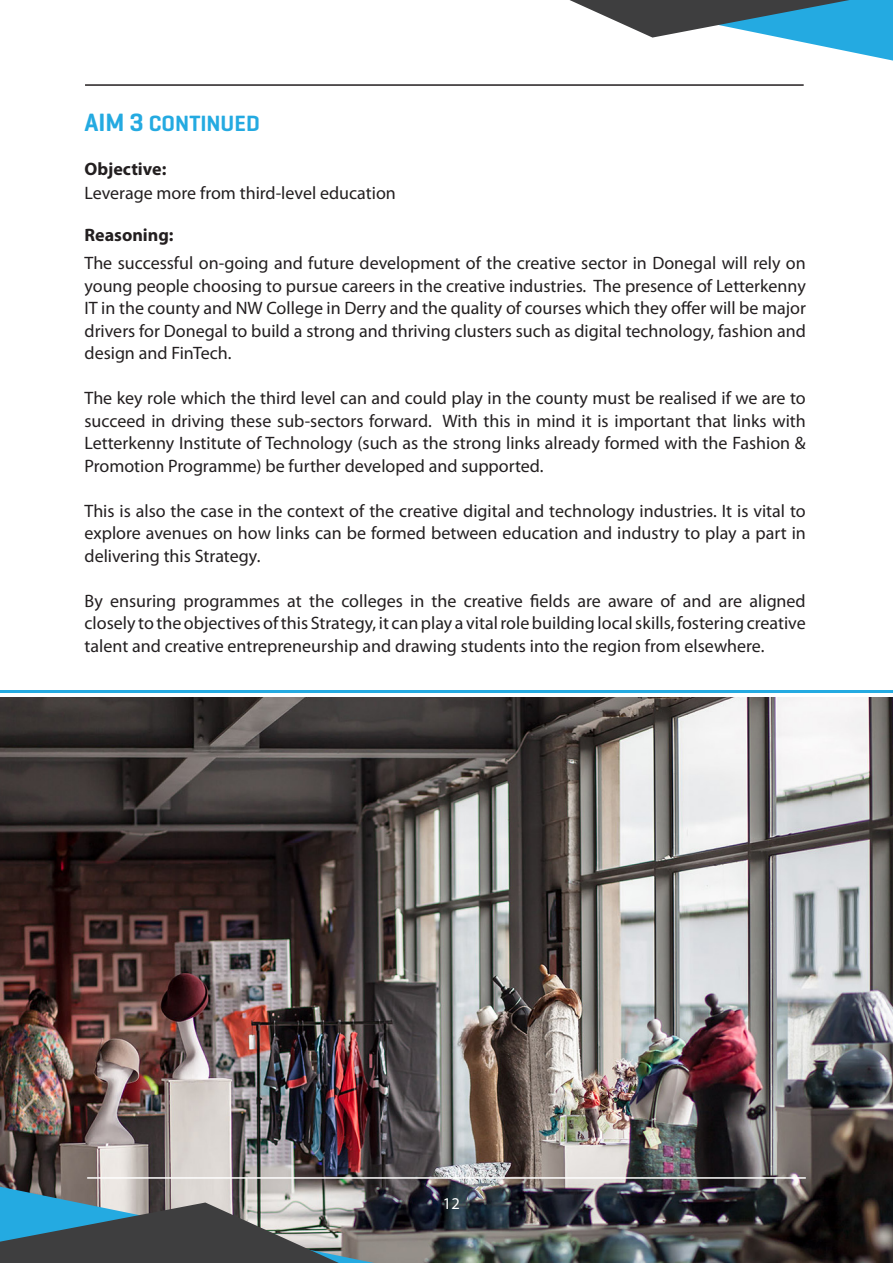
<style>
.page{position:relative;width:893px;height:1263px;background:#fff}
.page>*{position:absolute;margin:0;border:0;box-sizing:border-box;transform-origin:0 0}
.t1{font:600 22.5px "Geogrotesque";color:#24aae1}
.t2{font:18px/22.5px "Myriad Pro";color:#231f20;text-align:justify}
.t3{font:700 18px "Myriad Pro";color:#231f20}
.t4{font:16.5px "Myriad Pro";color:#fff}
.s1{font-size:25.5px}
</style>
<div class="page">
<img style="left:0;top:697px;width:893px;height:566px">
<svg style="left:0;top:1187px;width:374px;height:76px;background:#67797f"></svg>
<svg style="left:570px;top:0;width:323px;height:61px"></svg>
<hr style="left:85px;top:84px;width:719px;height:2px;background:#231f20">
<hr style="left:87px;top:1177px;width:719px;height:2px;background:#fff">
<hr style="left:0;top:690px;width:893px;height:3px;background:#24aae1">
<p class="t1" style="left:85px;top:109px;width:177px"><span class="s1">AIM 3</span> CONTINUED</p>
<p class="t3" style="left:85px;top:157px;width:83px">Objective:</p>
<p class="t2" style="left:85px;top:181px;width:313px">Leverage more from third-level education</p>
<p class="t3" style="left:85px;top:223px;width:91px">Reasoning:</p>
<p class="t2" style="left:85px;top:252px;width:723px">The successful on-going and future development of the creative sector in Donegal will rely on young people choosing to pursue careers in the creative industries. The presence of Letterkenny IT in the county and NW College in Derry and the quality of courses which they offer will be major drivers for Donegal to build a strong and thriving clusters such as digital technology, fashion and design and FinTech.</p>
<p class="t2" style="left:85px;top:387px;width:723px">The key role which the third level can and could play in the county must be realised if we are to succeed in driving these sub-sectors forward. With this in mind it is important that links with Letterkenny Institute of Technology (such as the strong links already formed with the Fashion &amp; Promotion Programme) be further developed and supported.</p>
<p class="t2" style="left:85px;top:499px;width:723px">This is also the case in the context of the creative digital and technology industries. It is vital to explore avenues on how links can be formed between education and industry to play a part in delivering this Strategy.</p>
<p class="t2" style="left:85px;top:589px;width:723px">By ensuring programmes at the colleges in the creative fields are aware of and are aligned</p>
<p class="t2" style="left:85px;top:612px;width:723px">closely to the objectives of this Strategy, it can play a vital role building local skills, fostering creative</p>
<p class="t2" style="left:85px;top:634px;width:681px">talent and creative entrepreneurship and drawing students into the region from elsewhere.</p>
<p class="t4" style="left:443px;top:1193px;width:18px">12</p>
</div>
